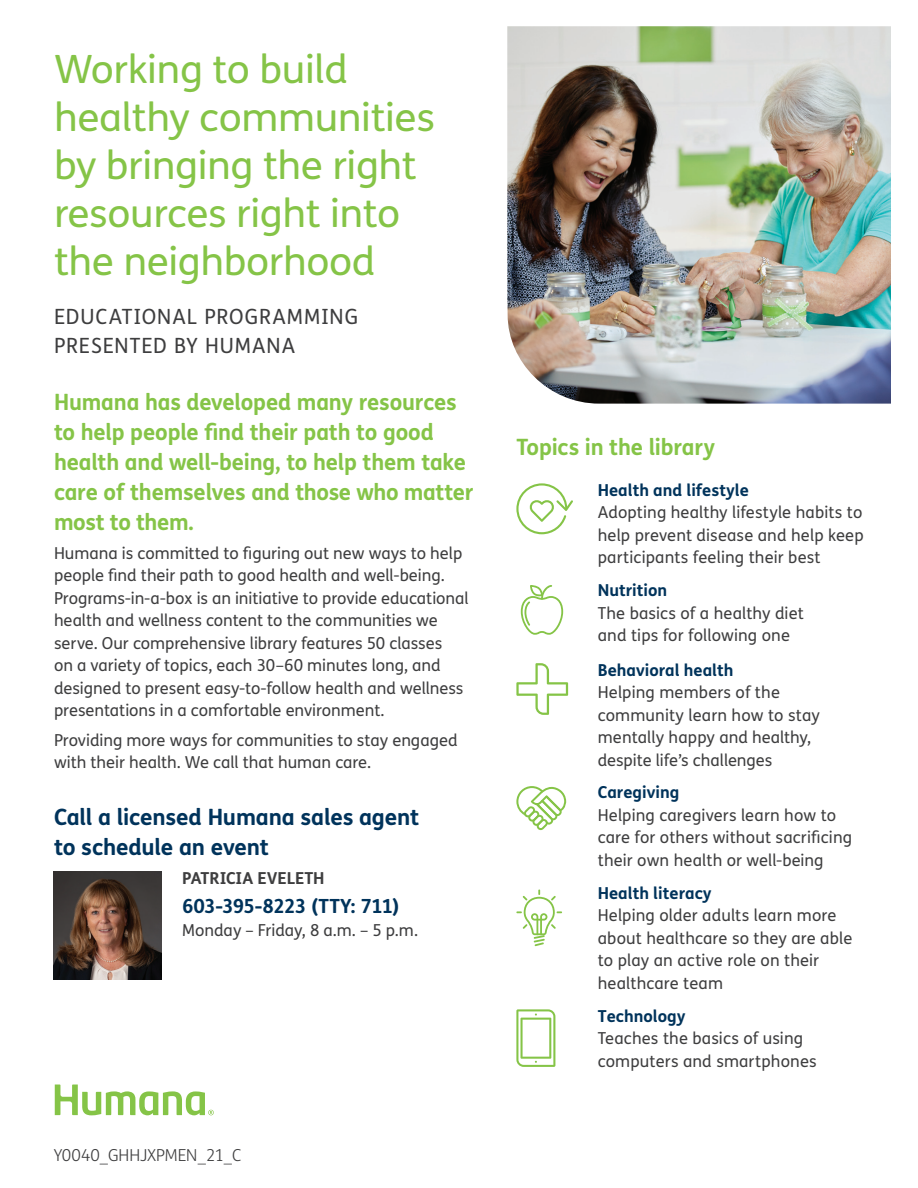
<style>
.page{position:relative;width:918px;height:1188px;background:#fff}
.page>*{position:absolute;margin:0;border:0;box-sizing:border-box;transform-origin:0 0}
.t1{font:39px/48px "FS Humana";letter-spacing:-.01em;color:#85c447;scale:1.04 1}
.t2{font:700 22.5px/30px "FS Humana";letter-spacing:-.01em;color:#85c447}
.t3{font:700 22.5px/30px "FS Humana";letter-spacing:-.01em;color:#00335b}
.t4{font:21px "FS Humana";letter-spacing:.045em;color:#3e3e3f}
.t5{font:700 19.5px "FS Humana";letter-spacing:-.035em;color:#00335b}
.t6{font:16.5px/22.5px "FS Humana";color:#3e3e3f}
.t7{font:700 16.5px "FS Humana";color:#00335b}
.t8{font:300 16.5px "FS Humana";color:#3e3e3f}
.t9{font:700 16.5px "FS Humana";letter-spacing:-.005em;color:#3e3e3f}
</style>
<div class="page">
<svg style="left:55px;top:1085px;width:159px;height:30px"></svg>
<img style="left:507px;top:26px;width:384px;height:378px">
<svg style="left:516px;top:483px;width:57px;height:51px"></svg>
<svg style="left:516px;top:663px;width:52px;height:52px"></svg>
<svg style="left:516px;top:786px;width:50px;height:44px"></svg>
<svg style="left:516px;top:1009px;width:39px;height:58px"></svg>
<svg style="left:521px;top:585px;width:42px;height:50px"></svg>
<svg style="left:516px;top:890px;width:46px;height:56px"></svg>
<img style="left:54px;top:872px;width:108px;height:108px">
<p class="t1" style="left:54px;top:45px;width:368px">Working to build healthy communities by bringing the right resources right into the neighborhood</p>
<p class="t4" style="left:54px;top:302px;width:305px">EDUCATIONAL PROGRAMMING</p>
<p class="t4" style="left:54px;top:331px;width:243px">PRESENTED BY HUMANA</p>
<p class="t2" style="left:54px;top:386px;width:421px">Humana has developed many resources to help people find their path to good health and well-being, to help them take care of themselves and those who matter most to them.</p>
<p class="t6" style="left:54px;top:542px;width:416px">Humana is committed to figuring out new ways to help people find their path to good health and well-being.<br>Programs-in-a-box is an initiative to provide educational health and wellness content to the communities we serve. Our comprehensive library features 50 classes<br>on a variety of topics, each 30–60 minutes long, and designed to present easy-to-follow health and wellness presentations in a comfortable environment.</p>
<p class="t6" style="left:54px;top:728px;width:405px">Providing more ways for communities to stay engaged with their health. We call that human care.</p>
<p class="t3" style="left:54px;top:801px;width:367px">Call a licensed Humana sales agent to schedule an event</p>
<p class="t9" style="left:182px;top:866px;width:144px">PATRICIA EVELETH</p>
<p class="t5" style="left:182px;top:891px;width:219px">603-395-8223 (TTY: 711)</p>
<p class="t6" style="left:182px;top:918px;width:237px">Monday – Friday, 8 a.m. – 5 p.m.</p>
<p class="t8" style="left:54px;top:1144px;width:189px">Y0040_GHHJXPMEN_21_C</p>
<p class="t2" style="left:516px;top:431px;width:200px">Topics in the library</p>
<p class="t7" style="left:598px;top:477px;width:153px">Health and lifestyle</p>
<p class="t6" style="left:598px;top:501px;width:267px;text-align:justify">Adopting healthy lifestyle habits to help prevent disease and help keep participants feeling their best</p>
<p class="t7" style="left:598px;top:578px;width:71px">Nutrition</p>
<p class="t6" style="left:598px;top:601px;width:208px">The basics of a healthy diet</p>
<p class="t6" style="left:598px;top:624px;width:194px">and tips for following one</p>
<p class="t7" style="left:598px;top:657px;width:137px">Behavioral health</p>
<p class="t6" style="left:598px;top:681px;width:224px">Helping members of the community learn how to stay mentally happy and healthy, despite life’s challenges</p>
<p class="t7" style="left:598px;top:780px;width:83px">Caregiving</p>
<p class="t6" style="left:598px;top:804px;width:240px">Helping caregivers learn how to</p>
<p class="t6" style="left:598px;top:826px;width:256px">care for others without sacrificing their own health or well-being</p>
<p class="t7" style="left:598px;top:880px;width:115px">Health literacy</p>
<p class="t6" style="left:598px;top:904px;width:256px">Helping older adults learn more about healthcare so they are able to play an active role on their healthcare team</p>
<p class="t7" style="left:598px;top:1003px;width:89px">Technology</p>
<p class="t6" style="left:598px;top:1027px;width:220px">Teaches the basics of using computers and smartphones</p>
</div>
